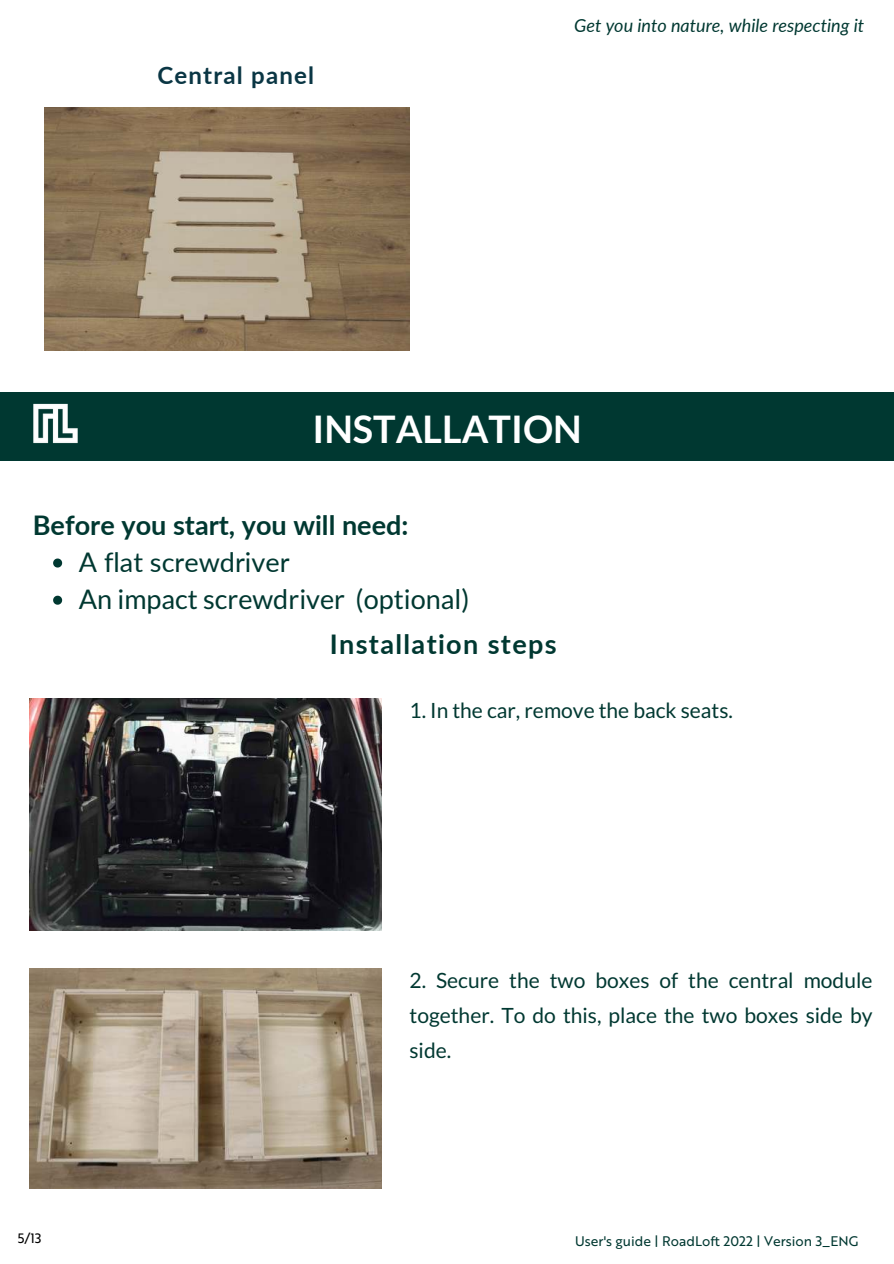
<style>
.page{position:relative;width:894px;height:1264px;background:#fff}
.page>*{position:absolute;margin:0;border:0;box-sizing:border-box;transform-origin:0 0}
.t1{font:700 37.8px "Lato";color:#fff}
.t2{font:27px/37.2px "Lato";color:#003831}
.t3{font:700 27px "Lato";color:#003831}
.t4{font:700 27px "Lato";letter-spacing:.05em;color:#003831}
.t5{font:700 24px "Lato";letter-spacing:.05em;color:#0a3644}
.t6{font:21px/35px "Lato";color:#003831;text-align:justify}
.t7{font:italic 18px "Lato";color:#003831}
.t8{font:13.5px "Brother 1816 Regular";color:#003831}
.t9{font:13.2px "Brother 1816 Regular";color:#000}
</style>
<div class="page">
<img style="left:30px;top:698px;width:351px;height:232px">
<div style="left:0;top:392px;width:893px;height:68px;background:#003831"></div>
<img style="left:0;top:403px;width:109px;height:58px">
<img style="left:30px;top:968px;width:351px;height:220px">
<svg style="left:53px;top:558px;width:9px;height:9px"></svg>
<svg style="left:53px;top:595px;width:9px;height:9px"></svg>
<img style="left:44px;top:107px;width:365px;height:244px">
<p class="t5" style="left:157px;top:58px;width:158px">Central panel</p>
<p class="t7" style="left:574px;top:13px;width:291px">Get you into nature, while respecting it</p>
<h1 class="t1" style="left:312px;top:407px;width:271px">INSTALLATION</h1>
<p class="t3" style="left:33px;top:505px;width:377px">Before you start, you will need:</p>
<p class="t2" style="left:79px;top:542px;width:392px">A flat screwdriver<br>An impact screwdriver (optional)</p>
<p class="t4" style="left:329px;top:624px;width:228px">Installation steps</p>
<p class="t6" style="left:409px;top:693px;width:325px">1. In the car, remove the back seats.</p>
<p class="t9" style="left:18px;top:1228px;width:25px">5/13</p>
<p class="t6" style="left:409px;top:963px;width:464px">2. Secure the two boxes of the central module together. To do this, place the two boxes side by side.</p>
<p class="t8" style="left:575px;top:1230px;width:284px">User's guide | RoadLoft 2022 | Version 3_ENG</p>
</div>
